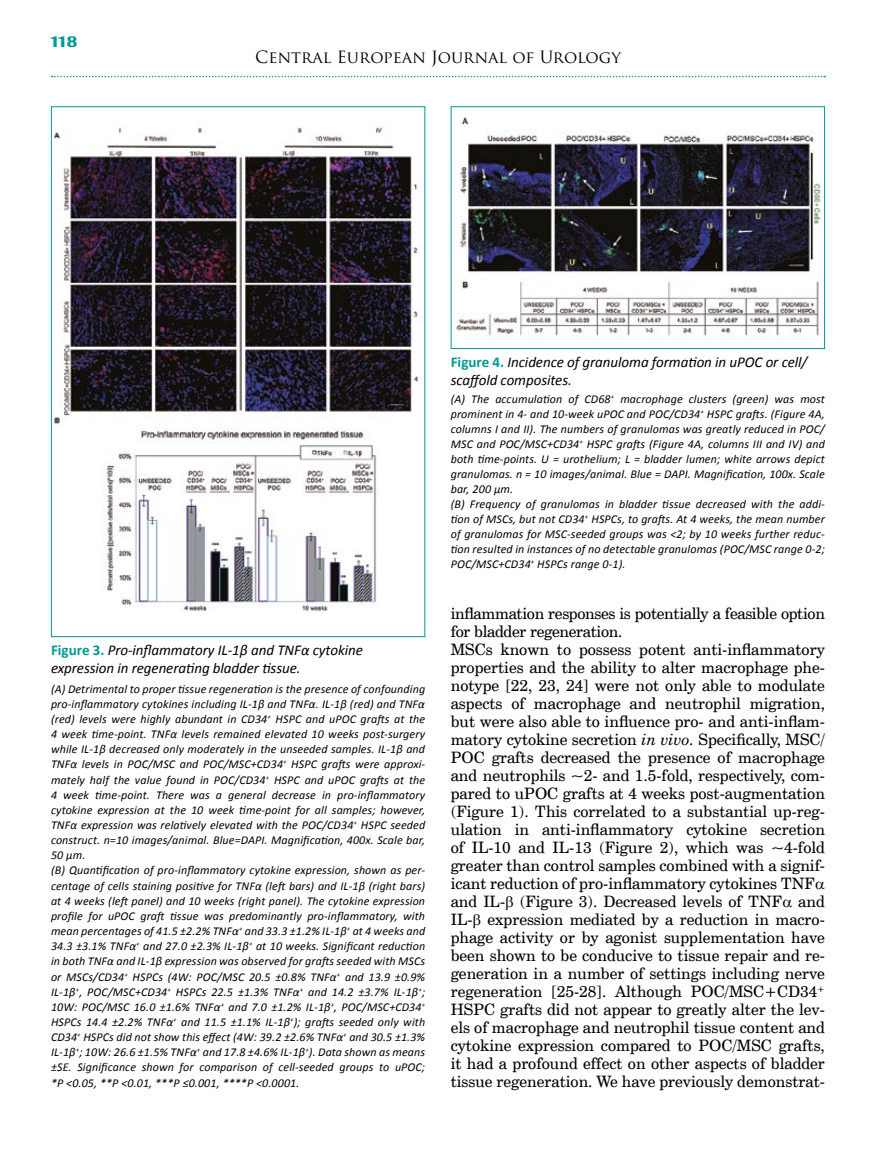
<style>
.page{position:relative;width:893px;height:1174px;background:#fff}
.page>*{position:absolute;margin:0;border:0;box-sizing:border-box;transform-origin:0 0}
.t1{font:16.5px "Trajan Pro";color:#000}
.Tekst_główny{font:15.75px/18px "Cent Schbook EU";color:#000}
.Tekst_główny-2{font:15.75px/18px "Cent Schbook EU";letter-spacing:-.02em;color:#000}
.Podpis_pod_zdjęcie_i{font:italic 15px/18px "Calibri";letter-spacing:-.005em;color:#000}
.t2{font:15px "Alternate Gothic No 2 EU";color:#009993;scale:2 1}
.Podpis_pod_zdjęcie_i-2{font:italic 12px/15.1px "Calibri";letter-spacing:.01em;color:#000;text-align:justify}
.s1{font-weight:700;font-style:normal;color:#009993}
.s2{font-style:italic}
</style>
<div class="page">
<svg style="left:52px;top:76px;width:773px;height:1px"></svg>
<img style="left:53px;top:127px;width:366px;height:484px">
<img style="left:454px;top:117px;width:368px;height:220px">
<div style="left:451px;top:106px;width:374px;height:243px;border:1px solid #009993"></div>
<p class="t2" style="left:51px;top:33px;width:15px">118</p>
<p class="t1" style="left:255px;top:47px;width:367px">Central European Journal of Urology</p>
<p class="Podpis_pod_zdjęcie_i" style="left:451px;top:352px;width:358px"><span class="s1">Figure 4.</span> Incidence of granuloma formation in uPOC or cell/ scaffold composites.</p>
<p class="Podpis_pod_zdjęcie_i-2" style="left:451px;top:391px;width:376px">(A) The accumulation of CD68<sup>+</sup> macrophage clusters (green) was most prominent in 4- and 10-week uPOC and POC/CD34<sup>+</sup> HSPC grafts. (Figure 4A, columns I and II). The numbers of granulomas was greatly reduced in POC/ MSC and POC/MSC+CD34<sup>+</sup> HSPC grafts (Figure 4A, columns III and IV) and both time-points. U = urothelium; L = bladder lumen; white arrows depict granulomas. n = 10 images/animal. Blue = DAPI. Magnification, 100x. Scale bar, 200 µm.</p>
<p class="Podpis_pod_zdjęcie_i-2" style="left:451px;top:496px;width:376px">(B) Frequency of granulomas in bladder tissue decreased with the addi&shy;tion of MSCs, but not CD34<sup>+</sup> HSPCs, to grafts. At 4 weeks, the mean number of granulomas for MSC-seeded groups was &lt;2; by 10 weeks further reduc&shy;tion resulted in instances of no detectable granulomas (POC/MSC range 0-2; POC/MSC+CD34<sup>+</sup> HSPCs range 0-1).</p>
<p class="Podpis_pod_zdjęcie_i" style="left:51px;top:640px;width:313px"><span class="s1">Figure 3.</span> Pro-inflammatory IL-1β and TNFα cytokine expression in regenerating bladder tissue.</p>
<p class="Podpis_pod_zdjęcie_i-2" style="left:51px;top:680px;width:376px">(A) Detrimental to proper tissue regeneration is the presence of confounding pro-inflammatory cytokines including IL-1β and TNFα. IL-1β (red) and TNFα (red) levels were highly abundant in CD34<sup>+</sup> HSPC and uPOC grafts at the 4 week time-point. TNFα levels remained elevated 10 weeks post-surgery while IL-1β decreased only moderately in the unseeded samples. IL-1β and TNFα levels in POC/MSC and POC/MSC+CD34<sup>+</sup> HSPC grafts were approxi&shy;mately half the value found in POC/CD34<sup>+</sup> HSPC and uPOC grafts at the 4 week time-point. There was a general decrease in pro-inflammatory cytokine expression at the 10 week time-point for all samples; however, TNFα expression was relatively elevated with the POC/CD34<sup>+</sup> HSPC seeded construct. n=10 images/animal. Blue=DAPI. Magnification, 400x. Scale bar, 50 µm.</p>
<p class="Podpis_pod_zdjęcie_i-2" style="left:51px;top:862px;width:376px">(B) Quantification of pro-inflammatory cytokine expression, shown as per&shy;centage of cells staining positive for TNFα (left bars) and IL-1β (right bars) at 4 weeks (left panel) and 10 weeks (right panel). The cytokine expression profile for uPOC graft tissue was predominantly pro-inflammatory, with mean percentages of 41.5 ±2.2% TNFα<sup>+</sup> and 33.3 ±1.2% IL-1β<sup>+</sup> at 4 weeks and 34.3 ±3.1% TNFα<sup>+</sup> and 27.0 ±2.3% IL-1β<sup>+</sup> at 10 weeks. Significant reduction in both TNFα and IL-1β expression was observed for grafts seeded with MSCs or MSCs/CD34<sup>+</sup> HSPCs (4W: POC/MSC 20.5 ±0.8% TNFα<sup>+</sup> and 13.9 ±0.9% IL-1β<sup>+</sup>, POC/MSC+CD34<sup>+</sup> HSPCs 22.5 ±1.3% TNFα<sup>+</sup> and 14.2 ±3.7% IL-1β<sup>+</sup>; 10W: POC/MSC 16.0 ±1.6% TNFα<sup>+</sup> and 7.0 ±1.2% IL-1β<sup>+</sup>, POC/MSC+CD34<sup>+ </sup>HSPCs 14.4 ±2.2% TNFα<sup>+</sup> and 11.5 ±1.1% IL-1β<sup>+</sup>); grafts seeded only with CD34<sup>+</sup> HSPCs did not show this effect (4W: 39.2 ±2.6% TNFα<sup>+</sup> and 30.5 ±1.3% IL-1β<sup>+</sup>; 10W: 26.6 ±1.5% TNFα<sup>+</sup> and 17.8 ±4.6% IL-1β<sup>+</sup>). Data shown as means ±SE. Significance shown for comparison of cell-seeded groups to uPOC; *P &lt;0.05, **P &lt;0.01, ***P ≤0.001, ****P &lt;0.0001.</p>
<p class="Tekst_główny-2" style="left:451px;top:605px;width:376px">inflammation responses is potentially a feasible option for bladder regeneration.</p>
<p class="Tekst_główny" style="left:451px;top:641px;width:376px">MSCs known to possess potent anti-inflammatory properties and the ability to alter macrophage phe&shy;notype [22, 23, 24] were not only able to modulate aspects of macrophage and neutrophil migration, but were also able to influence pro- and anti-inflam&shy;matory cytokine secretion <span class="s2">in vivo.</span> Specifically, MSC/ POC grafts decreased the presence of macrophage and neutrophils ~2- and 1.5-fold, respectively, com&shy;pared to uPOC grafts at 4 weeks post-augmentation (Figure 1). This correlated to a substantial up-reg&shy;ulation in anti-inflammatory cytokine secretion of IL-10 and IL-13 (Figure 2), which was ~4-fold greater than control samples combined with a signif&shy;icant reduction of pro-inflammatory cytokines TNF and IL- (Figure 3). Decreased levels of TNF and IL- expression mediated by a reduction in macro&shy;phage activity or by agonist supplementation have been shown to be conducive to tissue repair and re&shy;generation in a number of settings including nerve regeneration [25-28]. Although POC/MSC+CD34<sup>+ </sup>HSPC grafts did not appear to greatly alter the lev&shy;els of macrophage and neutrophil tissue content and cytokine expression compared to POC/MSC grafts, it had a profound effect on other aspects of bladder tissue regeneration. We have previously demonstrat-</p>
</div>
